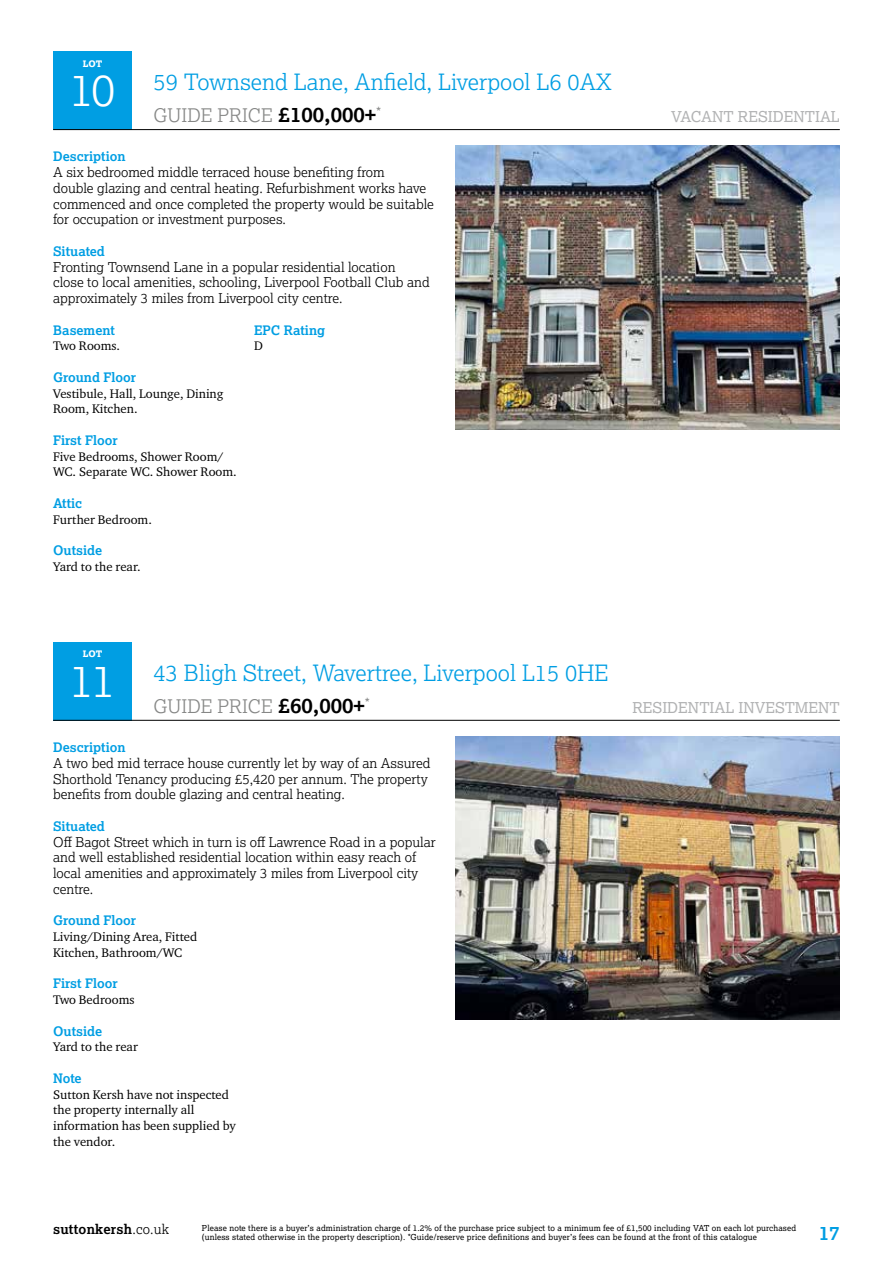
<style>
.page{position:relative;width:893px;height:1263px;background:#fff}
.page>*{position:absolute;margin:0;border:0;box-sizing:border-box;transform-origin:0 0}
.t1{font:300 45px "Lexia";color:#fff}
.t2{font:300 22.5px "Lexia";color:#009ee3}
.t3{font:700 19.5px "Lexia";color:#009ee3}
.t4{font:300 18.75px "Lexia";color:#868786}
.t5{font:15px "Lexia";color:#b1b2b3}
.t6{font:300 13.5px/15.8px "Lexia";color:#000}
.t7{font:700 13.5px "Lexia";letter-spacing:.015em;color:#000}
.t8{font:13.5px "Lexia";color:#868786}
.t9{font:700 13.2px "Lexia";color:#009ee3}
.t10{font:12.75px/15.8px "Charter ITC Pro";color:#000}
.t11{font:800 9px "Lexia";color:#fff}
.t12{font:8.25px/9.8px "Lexia";letter-spacing:.015em;color:#000}
.s1{font-weight:700;font-size:21px;color:#000}
.s2{font-weight:300}
</style>
<div class="page">
<div style="left:53px;top:51px;width:79px;height:79px;background:#009ee3"></div>
<div style="left:53px;top:642px;width:79px;height:78px;background:#009ee3"></div>
<hr style="left:53px;top:129px;width:787px;height:1px;background:#000">
<hr style="left:53px;top:720px;width:787px;height:1px;background:#000">
<img style="left:455px;top:736px;width:385px;height:284px">
<img style="left:455px;top:146px;width:385px;height:283px">
<p class="t11" style="left:83px;top:58px;width:21px">LOT</p>
<h1 class="t1" style="left:69px;top:61px;width:48px">10</h1>
<h2 class="t2" style="left:154px;top:68px;width:460px">59 Townsend Lane, Anfield, Liverpool L6 0AX</h2>
<h3 class="t4" style="left:154px;top:103px;width:224px">GUIDE PRICE <span class="s1">£100,000+</span></h3>
<p class="t5" style="left:671px;top:107px;width:170px">VACANT RESIDENTIAL</p>
<p class="t8" style="left:376px;top:104px;width:7px">*</p>
<p class="t9" style="left:53px;top:148px;width:74px">Description</p>
<p class="t6" style="left:53px;top:164px;width:382px">A six bedroomed middle terraced house benefiting from<br>double glazing and central heating. Refurbishment works have commenced and once completed the property would be suitable for occupation or investment purposes.</p>
<p class="t9" style="left:53px;top:243px;width:53px">Situated</p>
<p class="t6" style="left:53px;top:258px;width:378px">Fronting Townsend Lane in a popular residential location<br>close to local amenities, schooling, Liverpool Football Club and approximately 3 miles from Liverpool city centre.</p>
<p class="t9" style="left:53px;top:321px;width:63px">Basement</p>
<p class="t10" style="left:53px;top:338px;width:69px">Two Rooms.</p>
<p class="t9" style="left:53px;top:369px;width:84px">Ground Floor</p>
<p class="t10" style="left:53px;top:385px;width:172px">Vestibule, Hall, Lounge, Dining<br>Room, Kitchen.</p>
<p class="t9" style="left:53px;top:432px;width:66px">First Floor</p>
<p class="t10" style="left:53px;top:448px;width:185px">Five Bedrooms, Shower Room/<br>WC. Separate WC. Shower Room.</p>
<p class="t9" style="left:53px;top:495px;width:31px">Attic</p>
<p class="t10" style="left:53px;top:511px;width:100px">Further Bedroom.</p>
<p class="t9" style="left:53px;top:542px;width:51px">Outside</p>
<p class="t10" style="left:53px;top:558px;width:89px">Yard to the rear.</p>
<p class="t9" style="left:254px;top:321px;width:73px">EPC Rating</p>
<p class="t10" style="left:254px;top:338px;width:10px">D</p>
<p class="t11" style="left:83px;top:648px;width:21px">LOT</p>
<h1 class="t1" style="left:69px;top:652px;width:48px">11</h1>
<h2 class="t2" style="left:154px;top:659px;width:456px">43 Bligh Street, Wavertree, Liverpool L15 0HE</h2>
<h3 class="t4" style="left:154px;top:694px;width:218px">GUIDE PRICE <span class="s1">£60,000+</span><sup>*</sup></h3>
<p class="t5" style="left:632px;top:698px;width:209px">RESIDENTIAL INVESTMENT</p>
<p class="t9" style="left:53px;top:739px;width:74px">Description</p>
<p class="t6" style="left:53px;top:755px;width:379px">A two bed mid terrace house currently let by way of an Assured<br>Shorthold Tenancy producing £5,420 per annum. The property benefits from double glazing and central heating.</p>
<p class="t9" style="left:53px;top:818px;width:53px">Situated</p>
<p class="t6" style="left:53px;top:833px;width:384px">Off Bagot Street which in turn is off Lawrence Road in a popular and well established residential location within easy reach of local amenities and approximately 3 miles from Liverpool city centre.</p>
<p class="t9" style="left:53px;top:912px;width:84px">Ground Floor</p>
<p class="t10" style="left:53px;top:928px;width:146px">Living/Dining Area, Fitted<br>Kitchen, Bathroom/WC</p>
<p class="t9" style="left:53px;top:975px;width:66px">First Floor</p>
<p class="t10" style="left:53px;top:991px;width:83px">Two Bedrooms</p>
<p class="t9" style="left:53px;top:1022px;width:51px">Outside</p>
<p class="t10" style="left:53px;top:1039px;width:86px">Yard to the rear</p>
<p class="t9" style="left:53px;top:1070px;width:30px">Note</p>
<p class="t10" style="left:53px;top:1086px;width:184px">Sutton Kersh have not inspected the property internally all information has been supplied by the vendor.</p>
<p class="t7" style="left:53px;top:1221px;width:118px">suttonkersh<span class="s2">.co.uk</span></p>
<h3 class="t3" style="left:819px;top:1220px;width:23px">17</h3>
<p class="t12" style="left:202px;top:1222px;width:596px">Please note there is a buyer’s administration charge of 1.2% of the purchase price subject to a minimum fee of £1,500 including VAT on each lot purchased (unless stated otherwise in the property description). *Guide/reserve price definitions and buyer’s fees can be found at the front of this catalogue</p>
</div>
